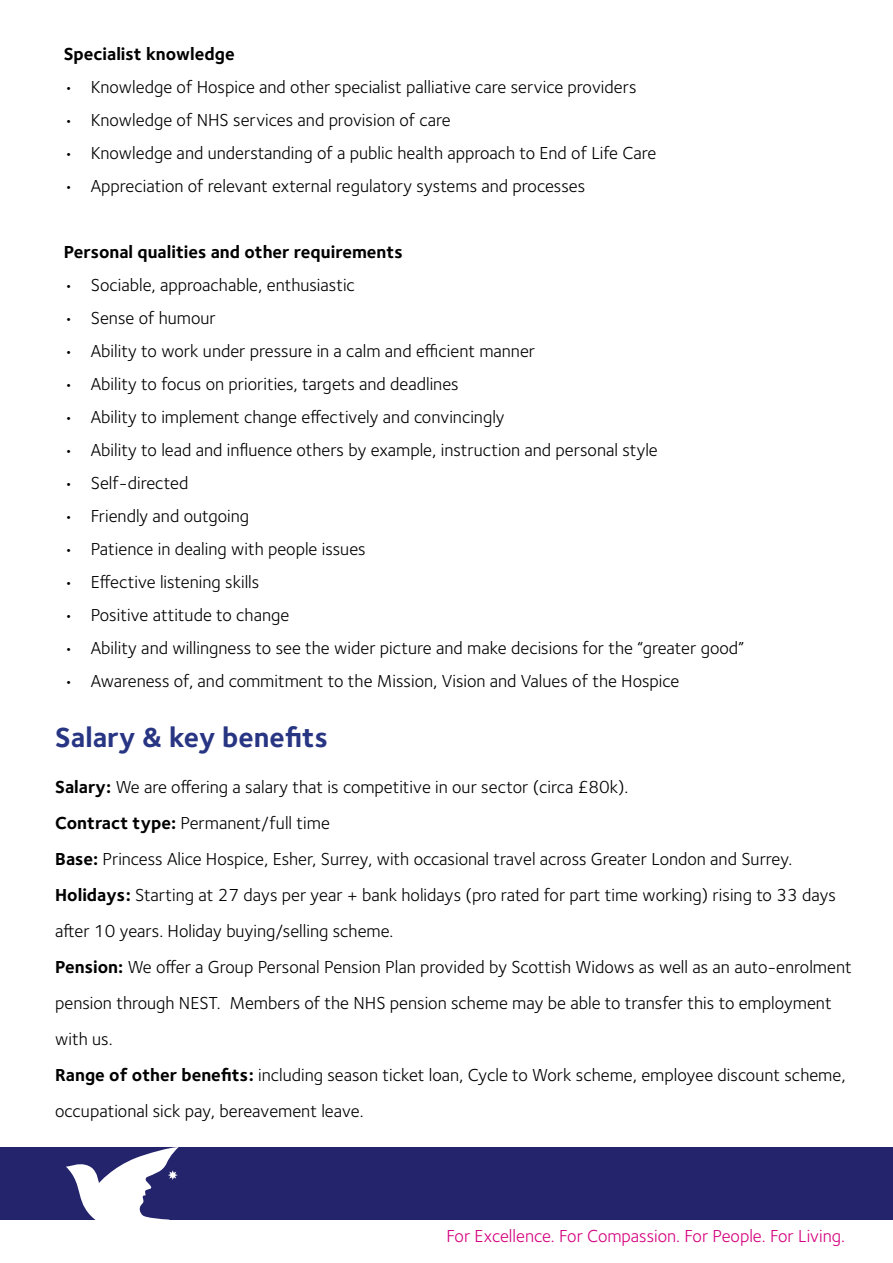
<style>
.page{position:relative;width:893px;height:1263px;background:#fff}
.page>*{position:absolute;margin:0;border:0;box-sizing:border-box;transform-origin:0 0}
.t1{font:700 28.5px "Foundry Sterling";color:#283583}
.t2{font:18px/36px "Foundry Sterling";color:#000}
.t3{font:700 18px "Foundry Sterling";color:#000}
.t4{font:18px "Foundry Sterling";color:#d5007f}
.s1{font-weight:700}
</style>
<div class="page">
<div style="left:0;top:1147px;width:893px;height:72px;background:#24246c"></div>
<svg style="left:66px;top:1147px;width:113px;height:73px"></svg>
<p class="t3" style="left:64px;top:43px;width:173px">Specialist knowledge</p>
<p class="t2" style="left:64px;top:69px;width:574px">• Knowledge of Hospice and other specialist palliative care service providers</p>
<p class="t2" style="left:64px;top:102px;width:388px">• Knowledge of NHS services and provision of care</p>
<p class="t2" style="left:64px;top:135px;width:594px">• Knowledge and understanding of a public health approach to End of Life Care</p>
<p class="t2" style="left:64px;top:168px;width:523px">• Appreciation of relevant external regulatory systems and processes</p>
<p class="t3" style="left:64px;top:241px;width:340px">Personal qualities and other requirements</p>
<p class="t2" style="left:64px;top:267px;width:293px">• Sociable, approachable, enthusiastic</p>
<p class="t2" style="left:64px;top:300px;width:154px">• Sense of humour</p>
<p class="t2" style="left:64px;top:333px;width:473px">• Ability to work under pressure in a calm and efficient manner</p>
<p class="t2" style="left:64px;top:366px;width:396px">• Ability to focus on priorities, targets and deadlines</p>
<p class="t2" style="left:64px;top:399px;width:442px">• Ability to implement change effectively and convincingly</p>
<p class="t2" style="left:64px;top:432px;width:596px">• Ability to lead and influence others by example, instruction and personal style</p>
<p class="t2" style="left:64px;top:465px;width:126px">• Self-directed</p>
<p class="t2" style="left:64px;top:498px;width:187px">• Friendly and outgoing</p>
<p class="t2" style="left:64px;top:531px;width:303px">• Patience in dealing with people issues</p>
<p class="t2" style="left:64px;top:564px;width:197px">• Effective listening skills</p>
<p class="t2" style="left:64px;top:597px;width:227px">• Positive attitude to change</p>
<p class="t2" style="left:64px;top:630px;width:682px">• Ability and willingness to see the wider picture and make decisions for the “greater good”</p>
<p class="t2" style="left:64px;top:663px;width:617px">• Awareness of, and commitment to the Mission, Vision and Values of the Hospice</p>
<h1 class="t1" style="left:55px;top:720px;width:274px">Salary &amp; key benefits</h1>
<p class="t2" style="left:55px;top:769px;width:798px"><span class="s1">Salary:</span> We are offering a salary that is competitive in our sector (circa £80k).<br><span class="s1">Contract type:</span> Permanent/full time<br><span class="s1">Base:</span> Princess Alice Hospice, Esher, Surrey, with occasional travel across Greater London and Surrey.<br><span class="s1">Holidays:</span> Starting at 27 days per year + bank holidays (pro rated for part time working) rising to 33 days after 10 years. Holiday buying/selling scheme.<br><span class="s1">Pension:</span> We offer a Group Personal Pension Plan provided by Scottish Widows as well as an auto-enrolment pension through NEST. Members of the NHS pension scheme may be able to transfer this to employment with us.<br><span class="s1">Range of other benefits:</span> including season ticket loan, Cycle to Work scheme, employee discount scheme, occupational sick pay, bereavement leave.</p>
<p class="t4" style="left:446px;top:1226px;width:400px">For Excellence. For Compassion. For People. For Living.</p>
</div>
